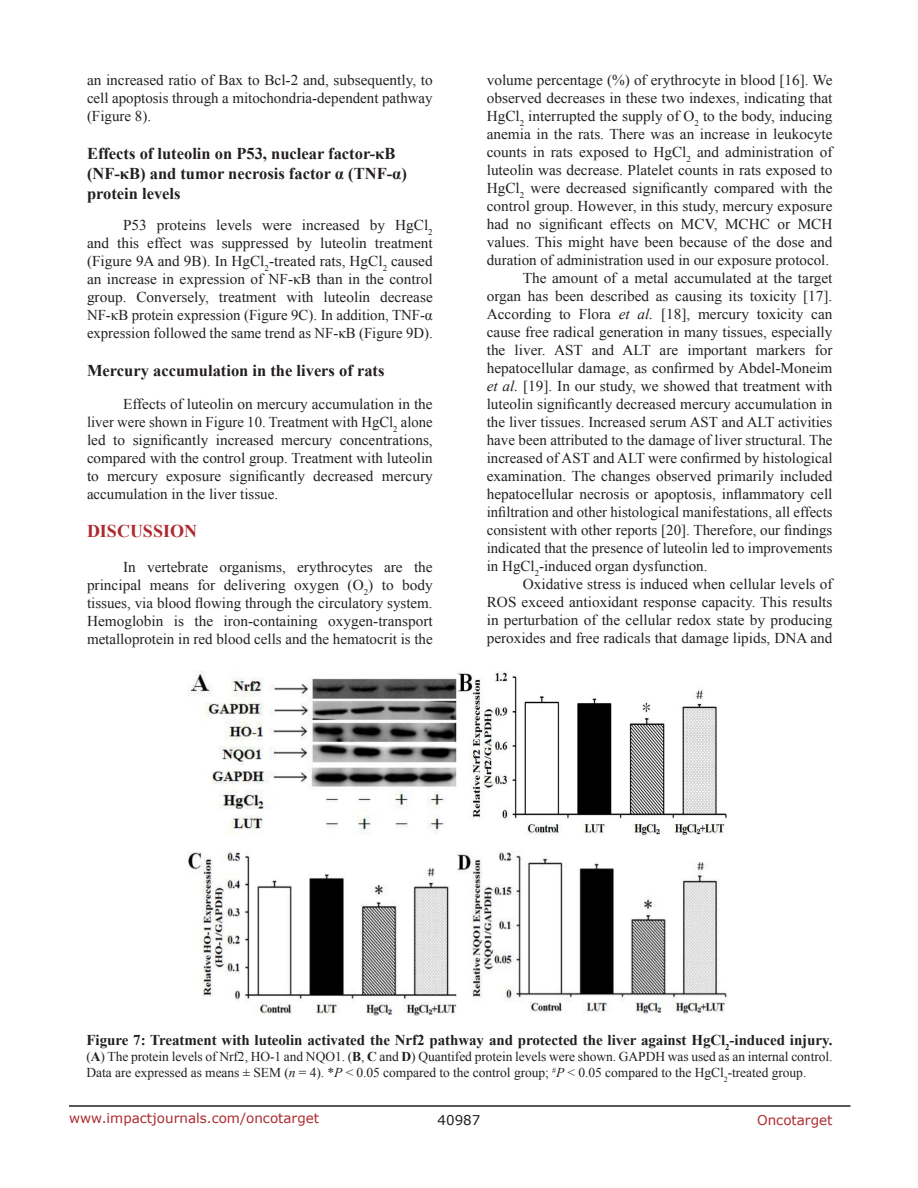
<style>
.page{position:relative;width:918px;height:1188px;background:#fff}
.page>*{position:absolute;margin:0;border:0;box-sizing:border-box;transform-origin:0 0}
.Heading{font:700 18px "Times New Roman";color:#ac2b31}
.SubHeading_middle{font:700 16.5px/19.8px "Times New Roman";color:#231f20}
.BodyText{font:15px/18px "Times New Roman";color:#231f20;text-align:justify}
.FigureText{font:700 15px "Times New Roman";letter-spacing:-.005em;color:#231f20}
.FigureText-2{font:13.5px/16.2px "Times New Roman";letter-spacing:-.005em;color:#231f20}
.t1{font:13.5px "Verdana";color:#ac2b31}
.t2{font:13.5px "Verdana";color:#231f20}
.s1{font-style:italic}
.s2{font-weight:700}
</style>
<div class="page">
<hr style="left:69px;top:1105px;width:781px;height:2px;background:#231f20">
<img style="left:188px;top:671px;width:540px;height:344px">
<p class="BodyText" style="left:87px;top:71px;width:347px">an increased ratio of Bax to Bcl-2 and, subsequently, to cell apoptosis through a mitochondria-dependent pathway (Figure 8).</p>
<p class="SubHeading_middle" style="left:87px;top:143px;width:321px">Effects of luteolin on P53, nuclear factor-κB (NF-κB) and tumor necrosis factor α (TNF-α) protein levels</p>
<p class="BodyText" style="left:87px;top:216px;width:347px;text-indent:36px">P53 proteins levels were increased by HgCl<sub>2 </sub>and this effect was suppressed by luteolin treatment (Figure 9A and 9B). In HgCl<sub>2</sub>-treated rats, HgCl<sub>2</sub> caused an increase in expression of NF-κB than in the control group. Conversely, treatment with luteolin decrease NF-κB protein expression (Figure 9C). In addition, TNF-α expression followed the same trend as NF-κB (Figure 9D).</p>
<p class="SubHeading_middle" style="left:87px;top:360px;width:299px">Mercury accumulation in the livers of rats</p>
<p class="BodyText" style="left:87px;top:395px;width:347px;text-indent:36px">Effects of luteolin on mercury accumulation in the liver were shown in Figure 10. Treatment with HgCl<sub>2</sub> alone led to significantly increased mercury concentrations, compared with the control group. Treatment with luteolin to mercury exposure significantly decreased mercury accumulation in the liver tissue.</p>
<p class="Heading" style="left:87px;top:519px;width:112px">DISCUSSION</p>
<p class="BodyText" style="left:87px;top:557px;width:347px;text-indent:36px">In vertebrate organisms, erythrocytes are the principal means for delivering oxygen (O<sub>2</sub>) to body tissues, via blood flowing through the circulatory system.<br>Hemoglobin is the iron-containing oxygen-transport metalloprotein in red blood cells and the hematocrit is the</p>
<p class="BodyText" style="left:487px;top:71px;width:347px">volume percentage (%) of erythrocyte in blood [16]. We observed decreases in these two indexes, indicating that HgCl<sub>2</sub> interrupted the supply of O<sub>2</sub> to the body, inducing anemia in the rats. There was an increase in leukocyte counts in rats exposed to HgCl<sub>2</sub> and administration of luteolin was decrease. Platelet counts in rats exposed to HgCl<sub>2</sub> were decreased significantly compared with the control group. However, in this study, mercury exposure had no significant effects on MCV, MCHC or MCH values. This might have been because of the dose and duration of administration used in our exposure protocol.</p>
<p class="BodyText" style="left:487px;top:269px;width:347px;text-indent:36px">The amount of a metal accumulated at the target organ has been described as causing its toxicity [17].<br>According to Flora <span class="s1">et al.</span> [18], mercury toxicity can cause free radical generation in many tissues, especially the liver. AST and ALT are important markers for hepatocellular damage, as confirmed by Abdel-Moneim <span class="s1">et al.</span> [19]. In our study, we showed that treatment with luteolin significantly decreased mercury accumulation in the liver tissues. Increased serum AST and ALT activities have been attributed to the damage of liver structural. The increased of AST and ALT were confirmed by histological examination. The changes observed primarily included hepatocellular necrosis or apoptosis, inflammatory cell infiltration and other histological manifestations, all effects consistent with other reports [20]. Therefore, our findings indicated that the presence of luteolin led to improvements in HgCl<sub>2</sub>-induced organ dysfunction.</p>
<p class="BodyText" style="left:487px;top:575px;width:347px;text-indent:36px">Oxidative stress is induced when cellular levels of ROS exceed antioxidant response capacity. This results in perturbation of the cellular redox state by producing peroxides and free radicals that damage lipids, DNA and</p>
<p class="FigureText" style="left:86px;top:1030px;width:748px">Figure 7: Treatment with luteolin activated the Nrf2 pathway and protected the liver against HgCl<sub>2</sub>-induced injury.</p>
<p class="FigureText-2" style="left:86px;top:1048px;width:748px">(<span class="s2">A</span>) The protein levels of Nrf2, HO-1 and NQO1. (<span class="s2">B</span>, <span class="s2">C</span> and <span class="s2">D</span>) Quantifed protein levels were shown. GAPDH was used as an internal control.<br>Data are expressed as means ± SEM (<span class="s1">n</span> = 4). *<span class="s1">P</span> &lt; 0.05 compared to the control group; <sup>#</sup><span class="s1">P</span> &lt; 0.05 compared to the HgCl<sub>2</sub>-treated group.</p>
<p class="t1" style="left:69px;top:1109px;width:252px">www.impactjournals.com/oncotarget</p>
<p class="t2" style="left:438px;top:1111px;width:44px">40987</p>
<p class="t1" style="left:757px;top:1111px;width:77px">Oncotarget</p>
</div>
